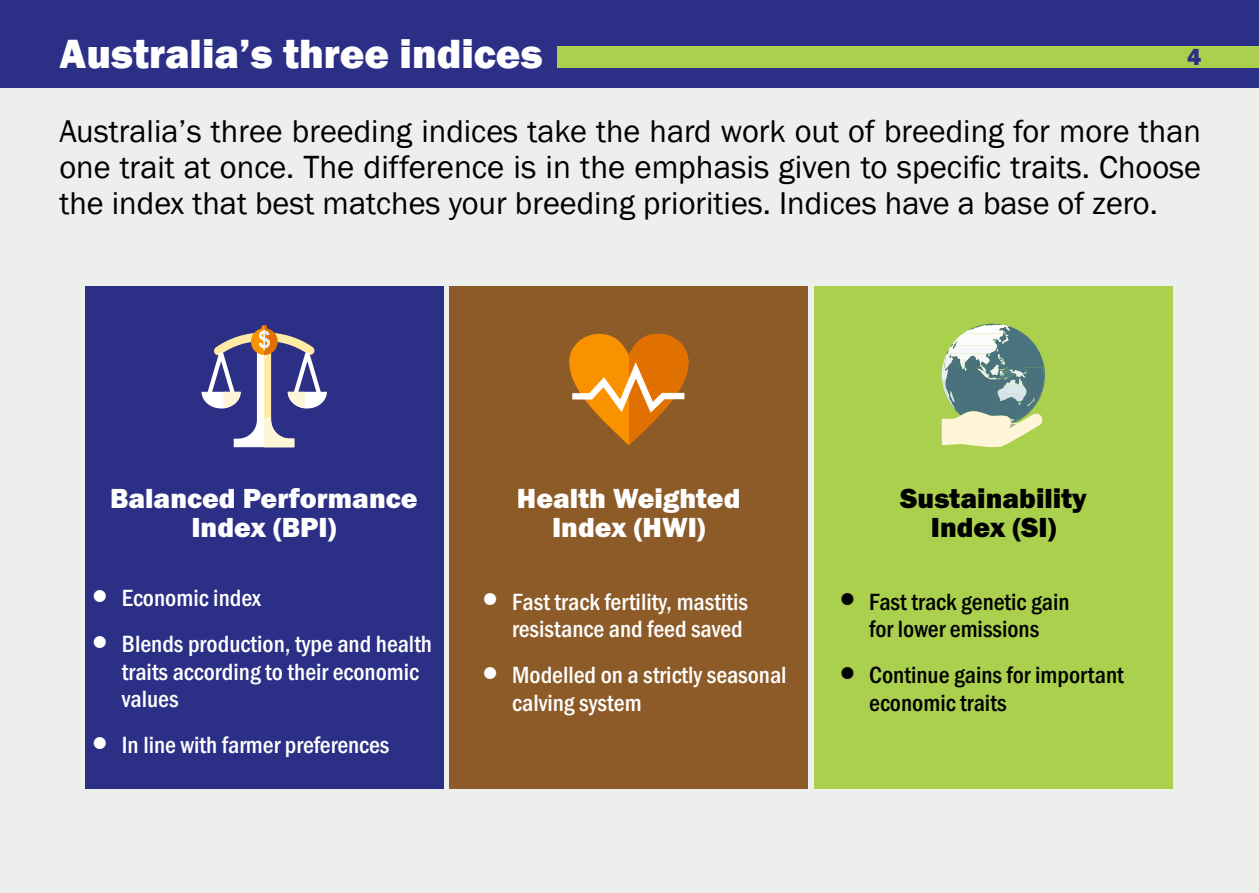
<style>
.page{position:relative;width:1259px;height:893px;background:#fff}
.page>*{position:absolute;margin:0;border:0;box-sizing:border-box;transform-origin:0 0}
.t1{font:800 42px "Franklin Gothic";color:#fff}
.t2{font:33px "Franklin Gothic";color:#000}
.t3{font:32.4px "Franklin Gothic";color:#000}
.t4{font:800 28.5px/29.1px "Franklin Gothic";color:#fff;text-align:center}
.t5{font:800 28.5px/29.1px "Franklin Gothic";color:#000;text-align:center}
.t6{font:500 condensed 24.3px/27.3px "Franklin Gothic";color:#fff}
.t7{font:500 condensed 24.3px/27.3px "Franklin Gothic";color:#000}
.t8{font:800 24px "Franklin Gothic";color:#2b3086}
.s1{font-size:32.4px}
</style>
<div class="page">
<div style="left:0;top:87px;width:1259px;height:806px;background:#ecefeb"></div>
<div style="left:0;top:0;width:1259px;height:87px;background:#2b3086"></div>
<div style="left:1057px;top:47px;width:202px;height:21px;background:#aad04e"></div>
<div style="left:557px;top:47px;width:591px;height:21px;background:#aad04e"></div>
<div style="left:814px;top:286px;width:358px;height:503px;background:#aad04e"></div>
<div style="left:85px;top:286px;width:358px;height:503px;background:#2b3086"></div>
<div style="left:449px;top:286px;width:359px;height:503px;background:#8d5b28"></div>
<svg style="left:201px;top:325px;width:126px;height:122px"></svg>
<svg style="left:569px;top:334px;width:119px;height:111px"></svg>
<svg style="left:941px;top:323px;width:104px;height:125px"></svg>
<h1 class="t1" style="left:60px;top:26px;width:485px">Australia’s three indices</h1>
<p class="t8" style="left:1187px;top:42px;width:16px">4</p>
<h3 class="t3" style="left:59px;top:111px;width:1143px">Australia’s three breeding indices take the hard work out of breeding for more than</h3>
<h2 class="t2" style="left:59px;top:146px;width:1143px"><span class="s1">one trait at once.</span> The difference is in the emphasis given to specific traits. <span class="s1">Choose</span></h2>
<h3 class="t3" style="left:59px;top:183px;width:1100px">the index that best matches your breeding priorities. Indices have a base of zero.</h3>
<p class="t4" style="left:110px;top:484px;width:309px">Balanced Performance<br>Index (BPI)</p>
<p class="t4" style="left:517px;top:484px;width:225px">Health Weighted<br>Index (HWI)</p>
<p class="t6" style="left:122px;top:575px;width:312px;line-height:46.2px">Economic index<br>Blends production, type and health</p>
<p class="t6" style="left:122px;top:658px;width:299px">traits according to their economic values</p>
<p class="t6" style="left:122px;top:731px;width:269px">In line with farmer preferences</p>
<p class="t6" style="left:512px;top:588px;width:237px">Fast track fertility, mastitis resistance and feed saved</p>
<p class="t6" style="left:512px;top:661px;width:276px">Modelled on a strictly seasonal calving system</p>
<p class="t5" style="left:900px;top:484px;width:188px">Sustainability<br>Index (SI)</p>
<p class="t7" style="left:869px;top:588px;width:202px">Fast track genetic gain for lower emissions</p>
<p class="t7" style="left:869px;top:661px;width:256px">Continue gains for important economic traits</p>
</div>
